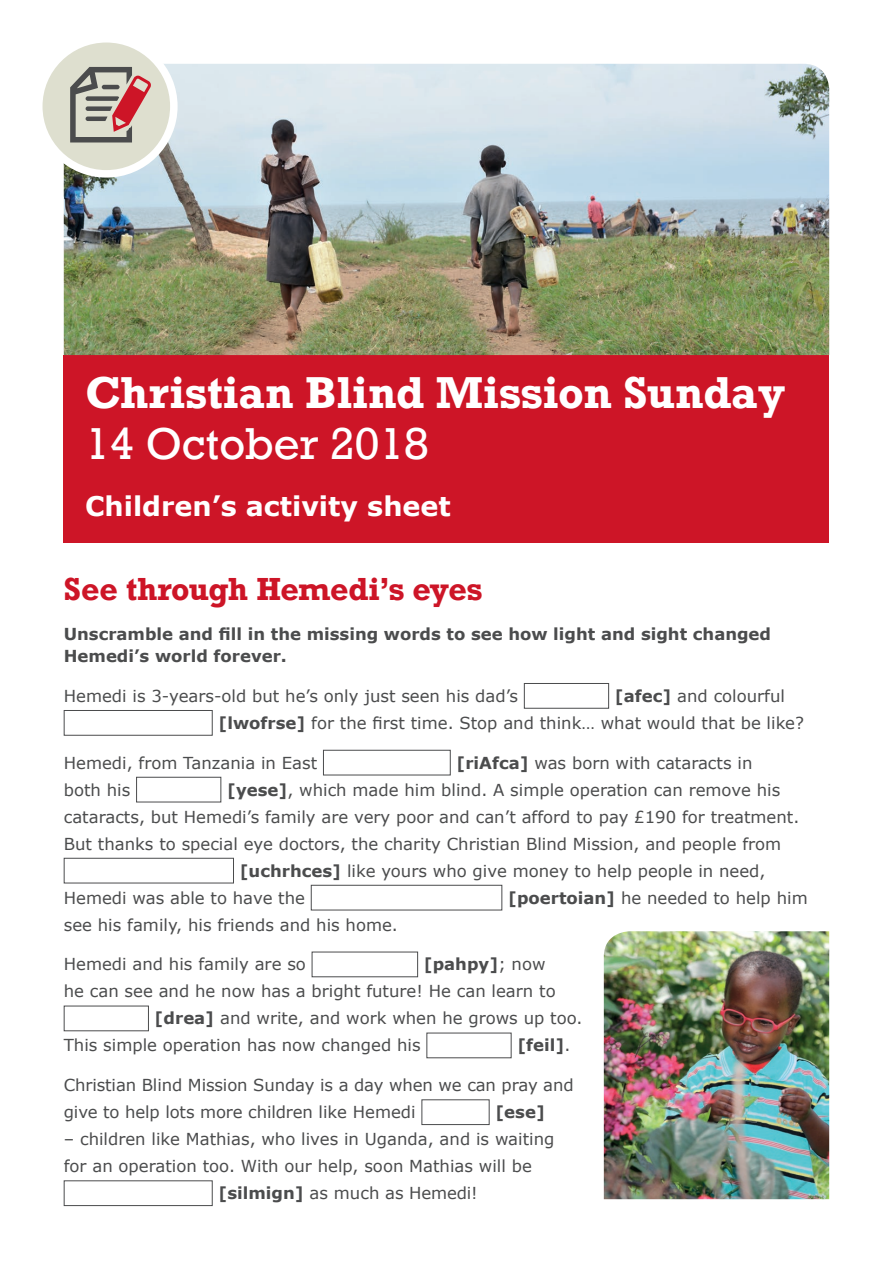
<style>
.page{position:relative;width:893px;height:1263px;background:#fff}
.page>*{position:absolute;margin:0;border:0;box-sizing:border-box;transform-origin:0 0}
.t1{font:700 42px "Rockwell";color:#fff}
.t2{font:42px "Rockwell";color:#fff}
.t3{font:700 30px "Rockwell";letter-spacing:-.01em;color:#cd1527}
.t4{font:700 27px "Verdana";color:#fff}
.t5{font:16.5px/27px "Verdana";color:#4b4c4d}
.t6{font:700 16.5px/22.5px "Verdana";color:#4b4c4d}
.s1{font-weight:700}
.s2{font-weight:400}
</style>
<div class="page">
<div style="left:64px;top:355px;width:765px;height:187px;background:#cd1527"></div>
<img style="left:64px;top:64px;width:765px;height:291px">
<div style="left:39px;top:39px;width:135px;height:135px;background:#dedfcf;border-radius:50%"></div>
<div style="left:35px;top:35px;width:143px;height:143px;border:8px solid #fff;border-radius:50%"></div>
<svg style="left:70px;top:67px;width:81px;height:75px"></svg>
<div style="left:524px;top:683px;width:85px;height:26px;border:1px solid #4b4c4d"></div>
<div style="left:64px;top:710px;width:149px;height:26px;border:1px solid #4b4c4d"></div>
<div style="left:323px;top:750px;width:128px;height:25px;border:1px solid #4b4c4d"></div>
<div style="left:136px;top:777px;width:85px;height:25px;border:1px solid #4b4c4d"></div>
<div style="left:64px;top:858px;width:170px;height:25px;border:1px solid #4b4c4d"></div>
<div style="left:311px;top:885px;width:191px;height:25px;border:1px solid #4b4c4d"></div>
<div style="left:312px;top:952px;width:106px;height:25px;border:1px solid #4b4c4d"></div>
<div style="left:64px;top:1006px;width:85px;height:25px;border:1px solid #4b4c4d"></div>
<div style="left:426px;top:1033px;width:85px;height:25px;border:1px solid #4b4c4d"></div>
<div style="left:421px;top:1099px;width:69px;height:26px;border:1px solid #4b4c4d"></div>
<div style="left:64px;top:1180px;width:149px;height:26px;border:1px solid #4b4c4d"></div>
<img style="left:604px;top:931px;width:225px;height:268px">
<h1 class="t1" style="left:85px;top:366px;width:702px">Christian Blind Mission Sunday</h1>
<h1 class="t2" style="left:85px;top:417px;width:345px">14 October 2018</h1>
<h3 class="t4" style="left:85px;top:487px;width:367px">Children’s activity sheet</h3>
<h2 class="t3" style="left:64px;top:570px;width:420px">See through Hemedi’s eyes</h2>
<p class="t6" style="left:64px;top:622px;width:709px">Unscramble and fill in the missing words to see how light and sight changed<br>Hemedi’s world forever.</p>
<p class="t5" style="left:64px;top:682px;width:456px">Hemedi is 3-years-old but he’s only just seen his dad’s</p>
<p class="t5" style="left:218px;top:682px;width:587px;text-indent:396px"><span class="s1">[afec]</span> and colourful <span class="s1">[lwofrse]</span> for the first time. Stop and think… what would that be like?</p>
<p class="t5" style="left:64px;top:749px;width:255px">Hemedi, from Tanzania in East</p>
<p class="t5" style="left:456px;top:749px;width:297px"><span class="s1">[riAfca]</span> was born with cataracts in</p>
<p class="t5" style="left:64px;top:776px;width:68px">both his</p>
<p class="t5" style="left:227px;top:776px;width:555px"><span class="s1">[yese]</span>, which made him blind. A simple operation can remove his</p>
<p class="t5" style="left:64px;top:803px;width:737px">cataracts, but Hemedi’s family are very poor and can’t afford to pay £190 for treatment.</p>
<p class="t5" style="left:64px;top:830px;width:719px">But thanks to special eye doctors, the charity Christian Blind Mission, and people from</p>
<p class="t5" style="left:240px;top:857px;width:527px"><span class="s1">[uchrhces]</span> like yours who give money to help people in need,</p>
<p class="t5" style="left:64px;top:884px;width:243px">Hemedi was able to have the</p>
<p class="t5" style="left:508px;top:884px;width:301px"><span class="s1">[poertoian]</span> he needed to help him</p>
<p class="t5" style="left:64px;top:911px;width:336px">see his family, his friends and his home.</p>
<p class="t5" style="left:64px;top:951px;width:244px">Hemedi and his family are so</p>
<p class="t6" style="left:424px;top:953px;width:123px">[pahpy]<span class="s2">; now</span></p>
<p class="t5" style="left:64px;top:978px;width:493px">he can see and he now has a bright future! He can learn to</p>
<p class="t5" style="left:155px;top:1005px;width:429px"><span class="s1">[drea]</span> and write, and work when he grows up too.</p>
<p class="t5" style="left:64px;top:1032px;width:358px">This simple operation has now changed his</p>
<p class="t6" style="left:517px;top:1034px;width:55px">[feil]<span class="s2">.</span></p>
<p class="t5" style="left:64px;top:1071px;width:511px">Christian Blind Mission Sunday is a day when we can pray and give to help lots more children like Hemedi</p>
<p class="t6" style="left:495px;top:1100px;width:51px">[ese]</p>
<p class="t5" style="left:64px;top:1125px;width:492px">– children like Mathias, who lives in Uganda, and is waiting</p>
<p class="t5" style="left:64px;top:1152px;width:470px">for an operation too. With our help, soon Mathias will be</p>
<p class="t5" style="left:218px;top:1179px;width:261px"><span class="s1">[silmign]</span> as much as Hemedi!</p>
</div>
